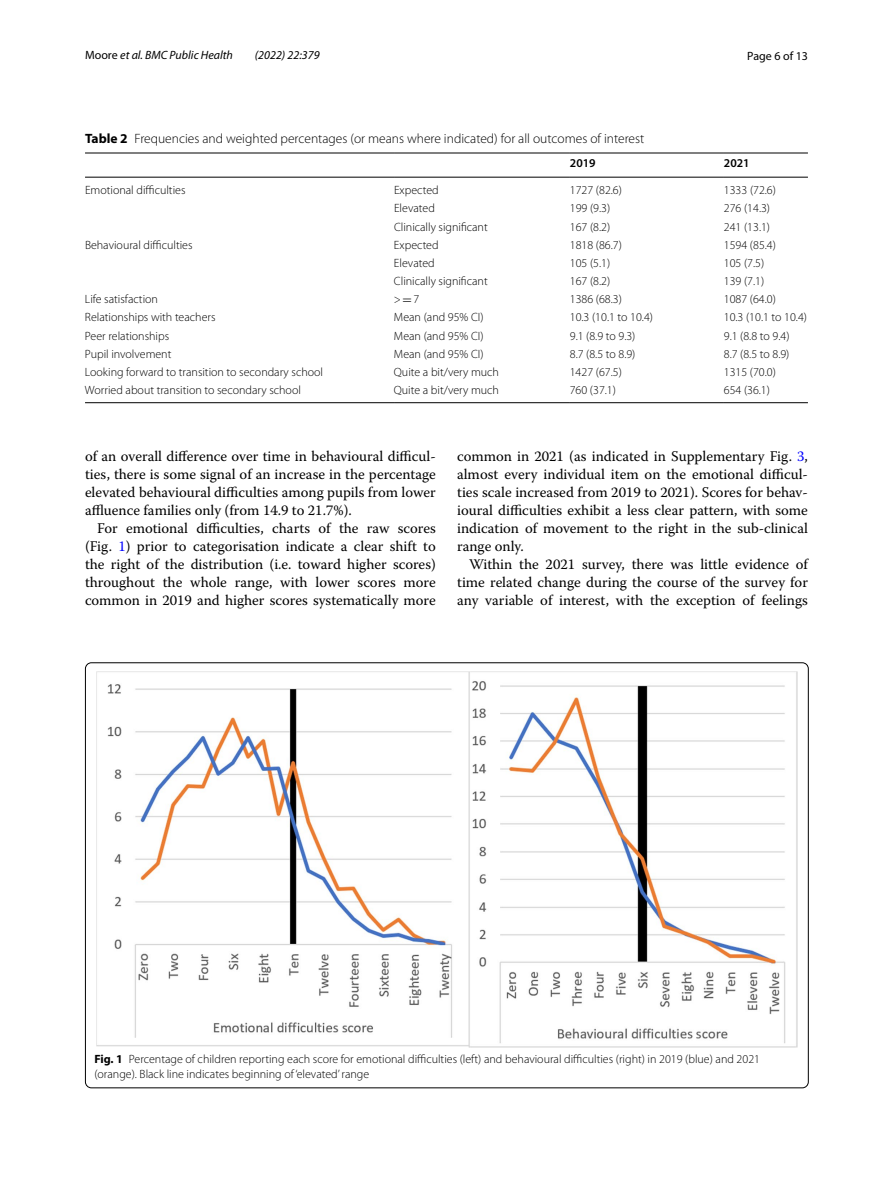
<style>
.page{position:relative;width:893px;height:1187px;background:#fff}
.page>*{position:absolute;margin:0;border:0;box-sizing:border-box;transform-origin:0 0}
.t1{font:14.7px/18px "Warnock Pro";color:#000;text-align:justify}
.t2{font:300 13.5px "Myriad Pro";color:#000}
.t3{font:300 12px/15px "Myriad Pro";color:#000}
.t4{font:italic 12px "Myriad Pro";color:#000}
.t5{font:12px "Myriad Pro";color:#000}
.t6{font:600 12px "Myriad Pro";color:#000}
.s1{font-style:normal}
.s2{font-weight:700}
.s3{font-family:"MTSY";font-weight:400}
.s4{color:#00f}
</style>
<div class="page">
<hr style="left:85px;top:153px;width:309px;height:1px;background:#000">
<hr style="left:85px;top:177px;width:309px;height:1px;background:#000">
<hr style="left:394px;top:153px;width:176px;height:1px;background:#000">
<hr style="left:394px;top:177px;width:176px;height:1px;background:#000">
<hr style="left:570px;top:153px;width:154px;height:1px;background:#000">
<hr style="left:570px;top:177px;width:154px;height:1px;background:#000">
<hr style="left:724px;top:153px;width:84px;height:1px;background:#000">
<hr style="left:724px;top:177px;width:84px;height:1px;background:#000">
<hr style="left:85px;top:402px;width:309px;height:1px;background:#000">
<hr style="left:394px;top:402px;width:176px;height:1px;background:#000">
<hr style="left:570px;top:402px;width:154px;height:1px;background:#000">
<hr style="left:724px;top:402px;width:84px;height:1px;background:#000">
<img style="left:97px;top:671px;width:700px;height:376px">
<p class="t4" style="left:85px;top:48px;width:150px"><span class="s1">Moore</span> et al. BMC Public Health</p>
<p class="t4" style="left:255px;top:48px;width:66px">(2022) 22:379</p>
<p class="t5" style="left:747px;top:48px;width:62px">Page 6 of 13</p>
<p class="t2" style="left:85px;top:131px;width:561px"><span class="s2">Table 2</span> Frequencies and weighted percentages (or means where indicated) for all outcomes of interest</p>
<p class="t6" style="left:570px;top:156px;width:27px">2019</p>
<p class="t6" style="left:724px;top:156px;width:27px">2021</p>
<p class="t3" style="left:85px;top:183px;width:102px">Emotional difficulties</p>
<p class="t3" style="left:394px;top:183px;width:46px">Expected</p>
<p class="t3" style="left:570px;top:183px;width:54px">1727 (82.6)</p>
<p class="t3" style="left:724px;top:183px;width:54px">1333 (72.6)</p>
<p class="t3" style="left:394px;top:201px;width:42px">Elevated</p>
<p class="t3" style="left:570px;top:201px;width:42px">199 (9.3)</p>
<p class="t3" style="left:724px;top:201px;width:48px">276 (14.3)</p>
<p class="t3" style="left:394px;top:219px;width:95px">Clinically significant</p>
<p class="t3" style="left:570px;top:219px;width:42px">167 (8.2)</p>
<p class="t3" style="left:724px;top:219px;width:48px">241 (13.1)</p>
<p class="t3" style="left:85px;top:237px;width:109px">Behavioural difficulties</p>
<p class="t3" style="left:394px;top:237px;width:46px">Expected</p>
<p class="t3" style="left:570px;top:237px;width:54px">1818 (86.7)</p>
<p class="t3" style="left:724px;top:237px;width:54px">1594 (85.4)</p>
<p class="t3" style="left:394px;top:255px;width:42px">Elevated</p>
<p class="t3" style="left:570px;top:255px;width:42px">105 (5.1)</p>
<p class="t3" style="left:724px;top:255px;width:42px">105 (7.5)</p>
<p class="t3" style="left:394px;top:274px;width:95px">Clinically significant</p>
<p class="t3" style="left:570px;top:274px;width:42px">167 (8.2)</p>
<p class="t3" style="left:724px;top:274px;width:42px">139 (7.1)</p>
<p class="t3" style="left:85px;top:292px;width:75px">Life satisfaction</p>
<p class="t3" style="left:394px;top:292px;width:27px">&gt;<span class="s3">=</span>7</p>
<p class="t3" style="left:570px;top:292px;width:54px">1386 (68.3)</p>
<p class="t3" style="left:724px;top:292px;width:54px">1087 (64.0)</p>
<p class="t3" style="left:85px;top:310px;width:132px">Relationships with teachers</p>
<p class="t3" style="left:394px;top:310px;width:91px">Mean (and 95% CI)</p>
<p class="t3" style="left:570px;top:310px;width:85px">10.3 (10.1 to 10.4)</p>
<p class="t3" style="left:724px;top:310px;width:85px">10.3 (10.1 to 10.4)</p>
<p class="t3" style="left:85px;top:328px;width:86px">Peer relationships</p>
<p class="t3" style="left:394px;top:328px;width:91px">Mean (and 95% CI)</p>
<p class="t3" style="left:570px;top:328px;width:67px">9.1 (8.9 to 9.3)</p>
<p class="t3" style="left:724px;top:328px;width:67px">9.1 (8.8 to 9.4)</p>
<p class="t3" style="left:85px;top:346px;width:88px">Pupil involvement</p>
<p class="t3" style="left:394px;top:346px;width:91px">Mean (and 95% CI)</p>
<p class="t3" style="left:570px;top:346px;width:67px">8.7 (8.5 to 8.9)</p>
<p class="t3" style="left:724px;top:346px;width:67px">8.7 (8.5 to 8.9)</p>
<p class="t3" style="left:85px;top:364px;width:240px">Looking forward to transition to secondary school</p>
<p class="t3" style="left:394px;top:364px;width:107px">Quite a bit/very much</p>
<p class="t3" style="left:570px;top:364px;width:54px">1427 (67.5)</p>
<p class="t3" style="left:724px;top:364px;width:54px">1315 (70.0)</p>
<p class="t3" style="left:85px;top:383px;width:218px">Worried about transition to secondary school</p>
<p class="t3" style="left:394px;top:383px;width:107px">Quite a bit/very much</p>
<p class="t3" style="left:570px;top:383px;width:48px">760 (37.1)</p>
<p class="t3" style="left:724px;top:383px;width:48px">654 (36.1)</p>
<p class="t1" style="left:85px;top:447px;width:352px">of an overall difference over time in behavioural difficul&shy;ties, there is some signal of an increase in the percentage elevated behavioural difficulties among pupils from lower affluence families only (from 14.9 to 21.7%).</p>
<p class="t1" style="left:85px;top:519px;width:352px;text-indent:12px">For emotional difficulties, charts of the raw scores (Fig. <span class="s4">1</span>) prior to categorisation indicate a clear shift to the right of the distribution (i.e. toward higher scores) throughout the whole range, with lower scores more common in 2019 and higher scores systematically more</p>
<p class="t1" style="left:457px;top:447px;width:352px">common in 2021 (as indicated in Supplementary Fig. <span class="s4">3</span>, almost every individual item on the emotional difficul&shy;ties scale increased from 2019 to 2021). Scores for behav&shy;ioural difficulties exhibit a less clear pattern, with some indication of movement to the right in the sub-clinical range only.</p>
<p class="t1" style="left:457px;top:555px;width:352px;text-indent:12px">Within the 2021 survey, there was little evidence of time related change during the course of the survey for any variable of interest, with the exception of feelings</p>
<p class="t3" style="left:94px;top:1051px;width:667px"><span class="s2">Fig. 1</span> Percentage of children reporting each score for emotional difficulties (left) and behavioural difficulties (right) in 2019 (blue) and 2021 (orange). Black line indicates beginning of ‘elevated’ range</p>
</div>
